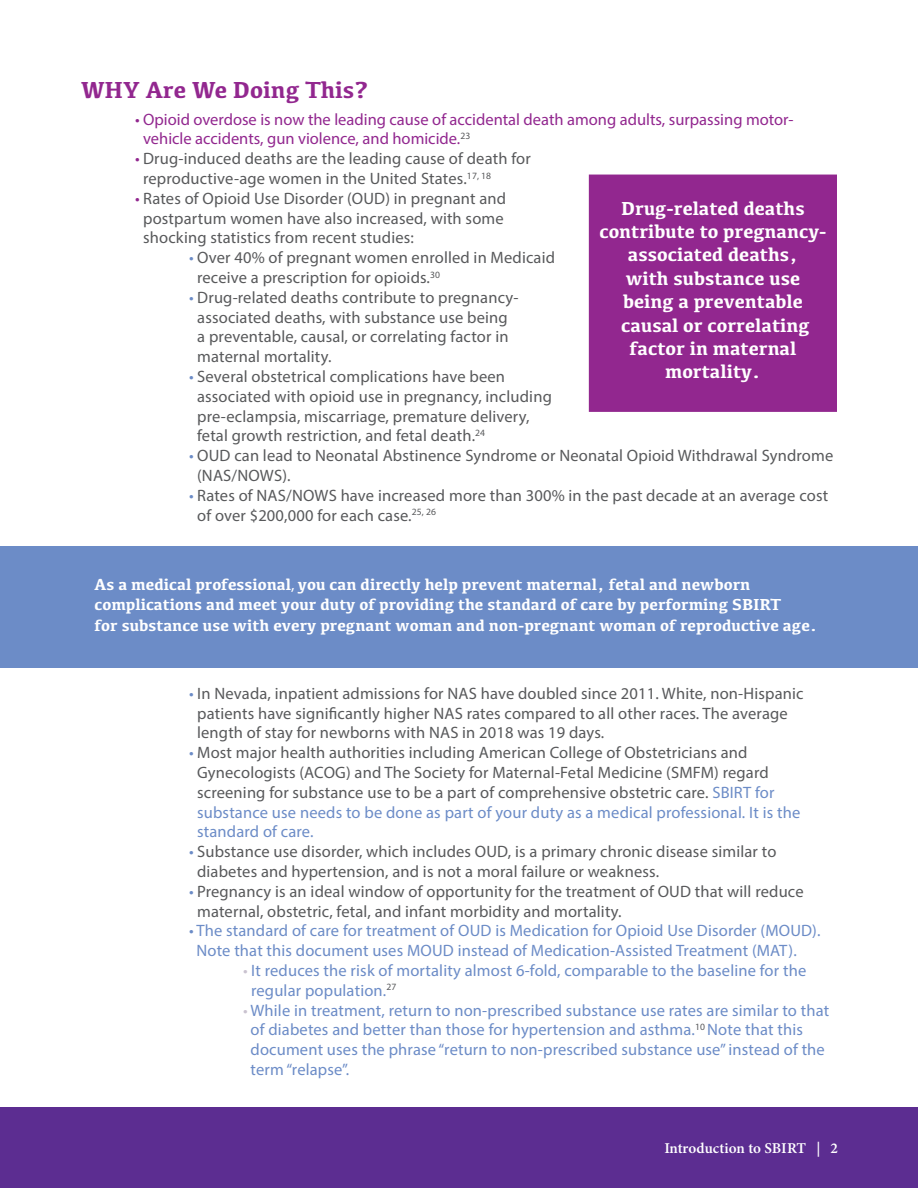
<style>
.page{position:relative;width:918px;height:1188px;background:#fff}
.page>*{position:absolute;margin:0;border:0;box-sizing:border-box;transform-origin:0 0}
.t1{font:700 24px "Kefa";color:#92278f}
.t2{font:700 19.5px/23.4px "Kefa";color:#fff;text-align:center}
.t3{font:16.5px/19.8px "Myriad Pro";letter-spacing:.01em;color:#58595b}
.t4{font:16.5px/19.8px "Myriad Pro";letter-spacing:.01em;color:#6c8cc7}
.t5{font:700 16.5px/19.8px "Kefa";color:#fff}
.t6{font:16.5px/19.8px "Myriad Pro";color:#92278f}
.t7{font:15px "Minion Variable Concept";letter-spacing:.015em;color:#fff}
.s1{color:#92278f}
.s2{color:#6c8cc7}
.s3{font-family:"Myriad Pro";font-weight:400}
.s4{color:#cac3d0}
</style>
<div class="page">
<div style="left:590px;top:176px;width:246px;height:234px;background:#92278f"></div>
<div style="left:0;top:1107px;width:918px;height:81px;background:#5c2d91"></div>
<div style="left:0;top:546px;width:918px;height:121px;background:#6c8cc7"></div>
<div style="left:589px;top:175px;width:248px;height:237px;border:3px solid #92278f"></div>
<h1 class="t1" style="left:81px;top:74px;width:289px">WHY Are We Doing This?</h1>
<p class="t6" style="left:143px;top:109px;width:652px;text-indent:-8px">• Opioid overdose is now the leading cause of accidental death among adults, surpassing motor&shy;vehicle accidents, gun violence, and homicide.<sup>23</sup></p>
<p class="t3" style="left:143px;top:149px;width:389px;text-indent:-8px"><span class="s1">•</span> Drug-induced deaths are the leading cause of death for reproductive-age women in the United States.<sup>17,</sup> <sup>18</sup></p>
<p class="t3" style="left:135px;top:188px;width:373px"><span class="s1">•</span> Rates of Opioid Use Disorder (OUD) in pregnant and</p>
<p class="t2" style="left:599px;top:195px;width:229px">Drug-related deaths contribute to pregnancy&shy;associated deaths,<br>with substance use being a preventable causal or correlating factor in maternal mortality.</p>
<p class="t3" style="left:143px;top:208px;width:362px">postpartum women have also increased, with some shocking statistics from recent studies:</p>
<p class="t3" style="left:197px;top:248px;width:359px;text-indent:-8px"><span class="s2">•</span> Over 40% of pregnant women enrolled in Medicaid receive a prescription for opioids.<sup>30</sup></p>
<p class="t3" style="left:197px;top:287px;width:323px;text-indent:-8px"><span class="s2">•</span> Drug-related deaths contribute to pregnancy&shy;associated deaths, with substance use being a preventable, causal, or correlating factor in maternal mortality.</p>
<p class="t3" style="left:197px;top:366px;width:356px;text-indent:-8px"><span class="s2">•</span> Several obstetrical complications have been associated with opioid use in pregnancy, including pre-eclampsia, miscarriage, premature delivery, fetal growth restriction, and fetal death.<sup>24</sup></p>
<p class="t3" style="left:197px;top:446px;width:638px;text-indent:-8px"><span class="s2">•</span> OUD can lead to Neonatal Abstinence Syndrome or Neonatal Opioid Withdrawal Syndrome (NAS/NOWS).</p>
<p class="t3" style="left:197px;top:485px;width:633px;text-indent:-8px"><span class="s2">•</span> Rates of NAS/NOWS have increased more than 300% in the past decade at an average cost of over $200,000 for each case.<sup>25,</sup> <sup>26</sup></p>
<p class="t5" style="left:94px;top:574px;width:688px">As a medical professional<span class="s3">,</span> you can directly help prevent maternal, fetal and newborn complications and meet your duty of providing the standard of care by performing SBIRT</p>
<p class="t5" style="left:94px;top:615px;width:724px">for substance use with every pregnant woman and non-pregnant woman of reproductive age.</p>
<p class="t3" style="left:197px;top:683px;width:608px;text-indent:-8px"><span class="s2">•</span> In Nevada, inpatient admissions for NAS have doubled since 2011. White, non-Hispanic patients have signifcantly higher NAS rates compared to all other races. The average length of stay for newborns with NAS in 2018 was 19 days.</p>
<p class="t3" style="left:197px;top:743px;width:605px;text-indent:-8px"><span class="s2">•</span> Most major health authorities including American College of Obstetricians and Gynecologists (ACOG) and The Society for Maternal-Fetal Medicine (SMFM) regard screening for substance use to be a part of comprehensive obstetric care. <span class="s2">SBIRT for substance use needs to be done as part of your duty as a medical professional. It is the standard of care.</span></p>
<p class="t3" style="left:197px;top:842px;width:581px;text-indent:-8px"><span class="s2">•</span> Substance use disorder, which includes OUD, is a primary chronic disease similar to diabetes and hypertension, and is not a moral failure or weakness.</p>
<p class="t3" style="left:197px;top:881px;width:608px;text-indent:-8px"><span class="s2">•</span> Pregnancy is an ideal window of opportunity for the treatment of OUD that will reduce maternal, obstetric, fetal, and infant morbidity and mortality.</p>
<p class="t4" style="left:196px;top:921px;width:626px;text-indent:-7px">• The standard of care for treatment of OUD is Medication for Opioid Use Disorder (MOUD).<br>Note that this document uses MOUD instead of Medication-Assisted Treatment (MAT).</p>
<p class="t4" style="left:251px;top:960px;width:557px;text-indent:-8px"><span class="s4">•</span> It reduces the risk of mortality almost 6-fold, comparable to the baseline for the regular population.<sup>27</sup></p>
<p class="t4" style="left:251px;top:1000px;width:580px;text-indent:-8px"><span class="s4">•</span> While in treatment, return to non-prescribed substance use rates are similar to that of diabetes and better than those for hypertension and asthma.<sup>10</sup> Note that this document uses the phrase “return to non-prescribed substance use” instead of the term “relapse”.</p>
<p class="t7" style="left:664px;top:1138px;width:175px">Introduction to SBIRT | 2</p>
</div>
